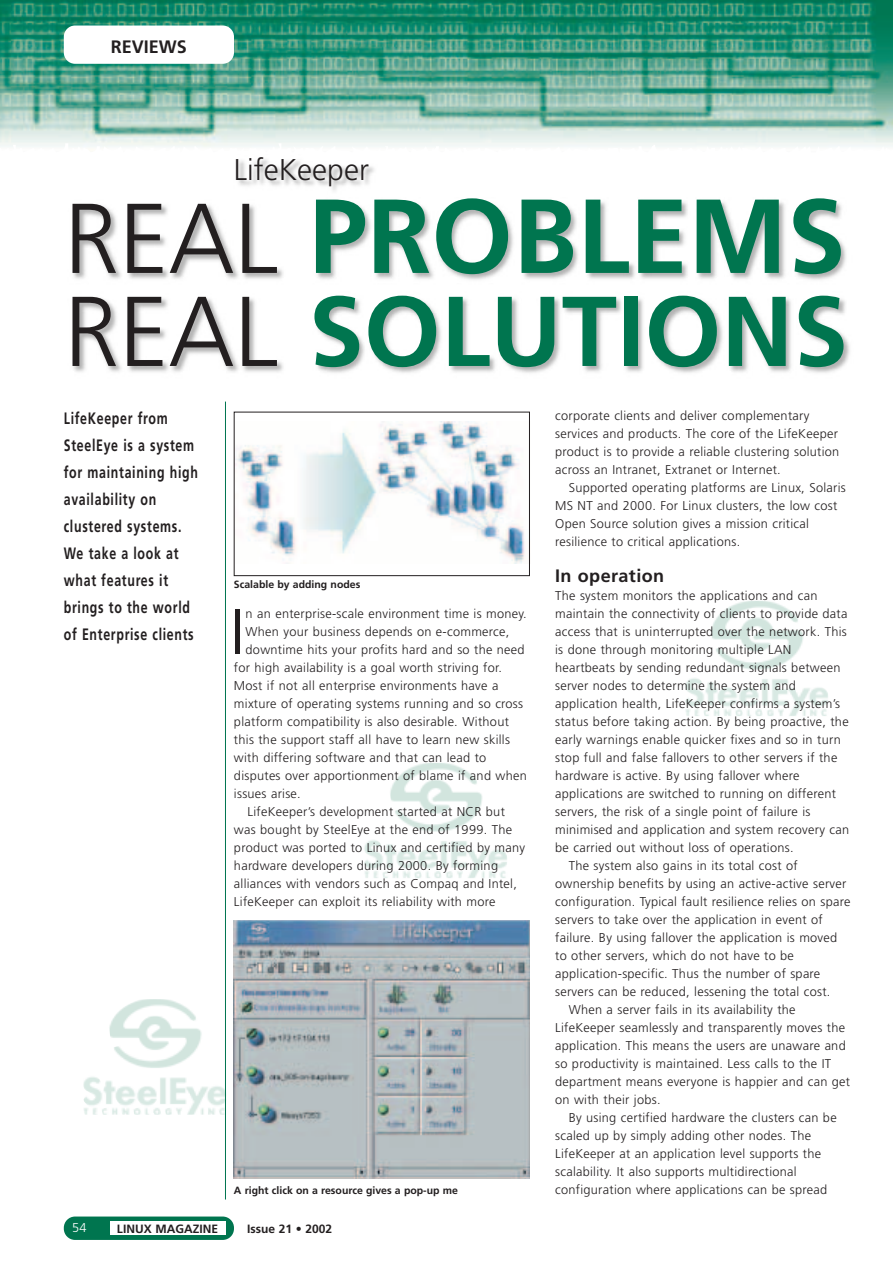
<style>
.page{position:relative;width:893px;height:1262px;background:#fff}
.page>*{position:absolute;margin:0;border:0;box-sizing:border-box;transform-origin:0 0}
.t1{font:700 105px "Frutiger";color:#00754f}
.t2{font:700 99px "Frutiger";color:#00754f}
.t3{font:300 64.35px "Frutiger";color:#231f20}
.t4{font:300 30px "Frutiger";color:#231f20}
.t5{font:700 18px "Frutiger";letter-spacing:.02em;color:#231f20}
.t6{font:700 18px "Frutiger";color:#231f20}
.t7{font:700 16.5px/27px "Frutiger";letter-spacing:.055em;color:#231f20;scale:.75 1}
.t8{font:300 12.75px/18px "Frutiger";letter-spacing:.02em;color:#231f20}
.t9{font:300 12.75px "Frutiger";color:#fff}
.t10{font:700 12px "Frutiger";color:#231f20}
.t11{font:700 10.5px "Frutiger";color:#231f20}
.s1{font-weight:300;font-size:99px;color:#231f20}
.s2{font-weight:300;color:#231f20}
</style>
<div class="page">
<img style="left:83px;top:999px;width:142px;height:115px">
<img style="left:364px;top:763px;width:143px;height:115px">
<img style="left:685px;top:601px;width:143px;height:115px">
<img style="left:1px;top:0;width:891px;height:147px">
<div style="left:64px;top:26px;width:170px;height:38px;background:#fff;border-radius:11px"></div>
<div style="left:64px;top:1216px;width:170px;height:23px;background:#00754f;border-radius:11px"></div>
<div style="left:110px;top:1221px;width:115px;height:13px;background:#fff"></div>
<img style="left:73px;top:159px;width:777px;height:256px">
<img style="left:234px;top:920px;width:295px;height:258px">
<hr style="left:225px;top:401px;width:1px;height:798px;background:#00754f">
<div style="left:234px;top:412px;width:295px;height:163px;background:#fff"></div>
<img style="left:236px;top:422px;width:294px;height:141px">
<div style="left:234px;top:412px;width:295px;height:164px;border:1px solid #231f20"></div>
<h3 class="t6" style="left:111px;top:39px;width:78px">REVIEWS</h3>
<h3 class="t4" style="left:234px;top:157px;width:136px">LifeKeeper</h3>
<h1 class="t1" style="left:64px;top:194px;width:783px"><span class="s1">REAL</span> PROBLEMS</h1>
<h2 class="t2" style="left:64px;top:292px;width:785px"><span class="s2">REAL</span> SOLUTIONS</h2>
<p class="t7" style="left:64px;top:406px;width:180px">LifeKeeper from<br>SteelEye is a system for maintaining high availability on clustered systems.<br>We take a look at what features it brings to the world of Enterprise clients</p>
<p class="t11" style="left:234px;top:580px;width:128px">Scalable by adding nodes</p>
<h3 class="t3" style="left:230px;top:606px;width:16px">I</h3>
<p class="t8" style="left:245px;top:605px;width:283px">n an enterprise-scale environment time is money.</p>
<p class="t8" style="left:245px;top:623px;width:265px">When your business depends on e-commerce,</p>
<p class="t8" style="left:245px;top:641px;width:280px">downtime hits your profits hard and so the need</p>
<p class="t8" style="left:234px;top:659px;width:269px">for high availability is a goal worth striving for.</p>
<p class="t8" style="left:234px;top:677px;width:266px">Most if not all enterprise environments have a</p>
<p class="t8" style="left:234px;top:695px;width:291px">mixture of operating systems running and so cross</p>
<p class="t8" style="left:234px;top:713px;width:276px">platform compatibility is also desirable. Without</p>
<p class="t8" style="left:234px;top:731px;width:277px">this the support staff all have to learn new skills</p>
<p class="t8" style="left:234px;top:749px;width:254px">with differing software and that can lead to</p>
<p class="t8" style="left:234px;top:767px;width:294px">disputes over apportionment of blame if and when</p>
<p class="t8" style="left:234px;top:785px;width:68px">issues arise.</p>
<p class="t8" style="left:247px;top:803px;width:259px">LifeKeeper’s development started at NCR but</p>
<p class="t8" style="left:234px;top:821px;width:280px">was bought by SteelEye at the end of 1999. The</p>
<p class="t8" style="left:234px;top:839px;width:292px">product was ported to Linux and certified by many</p>
<p class="t8" style="left:234px;top:857px;width:265px">hardware developers during 2000. By forming</p>
<p class="t8" style="left:234px;top:875px;width:284px">alliances with vendors such as Compaq and Intel,</p>
<p class="t8" style="left:234px;top:893px;width:263px">LifeKeeper can exploit its reliability with more</p>
<p class="t11" style="left:234px;top:1186px;width:225px">A right click on a resource gives a pop-up me</p>
<p class="t9" style="left:72px;top:1222px;width:16px">54</p>
<p class="t10" style="left:117px;top:1223px;width:102px">LINUX MAGAZINE</p>
<p class="t10" style="left:247px;top:1223px;width:87px">Issue 21 • 2002</p>
<p class="t8" style="left:555px;top:407px;width:285px">corporate clients and deliver complementary services and products. The core of the LifeKeeper product is to provide a reliable clustering solution across an Intranet, Extranet or Internet.</p>
<p class="t8" style="left:555px;top:479px;width:292px;text-indent:13px">Supported operating platforms are Linux, Solaris MS NT and 2000. For Linux clusters, the low cost Open Source solution gives a mission critical resilience to critical applications.</p>
<h3 class="t5" style="left:555px;top:568px;width:110px">In operation</h3>
<p class="t8" style="left:555px;top:587px;width:264px">The system monitors the applications and can</p>
<p class="t8" style="left:555px;top:605px;width:294px">maintain the connectivity of clients to provide data</p>
<p class="t8" style="left:555px;top:623px;width:293px">access that is uninterrupted over the network. This</p>
<p class="t8" style="left:555px;top:641px;width:238px">is done through monitoring multiple LAN</p>
<p class="t8" style="left:555px;top:659px;width:287px">heartbeats by sending redundant signals between</p>
<p class="t8" style="left:555px;top:677px;width:242px">server nodes to determine the system and</p>
<p class="t8" style="left:555px;top:695px;width:286px">application health, LifeKeeper confirms a system’s</p>
<p class="t8" style="left:555px;top:713px;width:295px">status before taking action. By being proactive, the</p>
<p class="t8" style="left:555px;top:731px;width:287px">early warnings enable quicker fixes and so in turn</p>
<p class="t8" style="left:555px;top:749px;width:284px">stop full and false fallovers to other servers if the</p>
<p class="t8" style="left:555px;top:767px;width:246px">hardware is active. By using fallover where</p>
<p class="t8" style="left:555px;top:785px;width:282px">applications are switched to running on different</p>
<p class="t8" style="left:555px;top:803px;width:257px">servers, the risk of a single point of failure is</p>
<p class="t8" style="left:555px;top:821px;width:295px">minimised and application and system recovery can</p>
<p class="t8" style="left:555px;top:839px;width:240px">be carried out without loss of operations.</p>
<p class="t8" style="left:568px;top:857px;width:231px">The system also gains in its total cost of</p>
<p class="t8" style="left:555px;top:875px;width:293px">ownership benefits by using an active-active server</p>
<p class="t8" style="left:555px;top:893px;width:297px">configuration. Typical fault resilience relies on spare</p>
<p class="t8" style="left:555px;top:911px;width:269px">servers to take over the application in event of</p>
<p class="t8" style="left:555px;top:929px;width:283px">failure. By using fallover the application is moved</p>
<p class="t8" style="left:555px;top:947px;width:240px">to other servers, which do not have to be</p>
<p class="t8" style="left:555px;top:965px;width:267px">application-specific. Thus the number of spare</p>
<p class="t8" style="left:555px;top:983px;width:277px">servers can be reduced, lessening the total cost.</p>
<p class="t8" style="left:568px;top:1001px;width:228px">When a server fails in its availability the</p>
<p class="t8" style="left:555px;top:1019px;width:291px">LifeKeeper seamlessly and transparently moves the</p>
<p class="t8" style="left:555px;top:1037px;width:292px">application. This means the users are unaware and</p>
<p class="t8" style="left:555px;top:1055px;width:277px">so productivity is maintained. Less calls to the IT</p>
<p class="t8" style="left:555px;top:1073px;width:296px">department means everyone is happier and can get</p>
<p class="t8" style="left:555px;top:1091px;width:107px">on with their jobs.</p>
<p class="t8" style="left:568px;top:1109px;width:269px">By using certified hardware the clusters can be</p>
<p class="t8" style="left:555px;top:1127px;width:257px">scaled up by simply adding other nodes. The</p>
<p class="t8" style="left:555px;top:1145px;width:267px">LifeKeeper at an application level supports the</p>
<p class="t8" style="left:555px;top:1163px;width:243px">scalability. It also supports multidirectional</p>
<p class="t8" style="left:555px;top:1181px;width:273px">configuration where applications can be spread</p>
</div>
